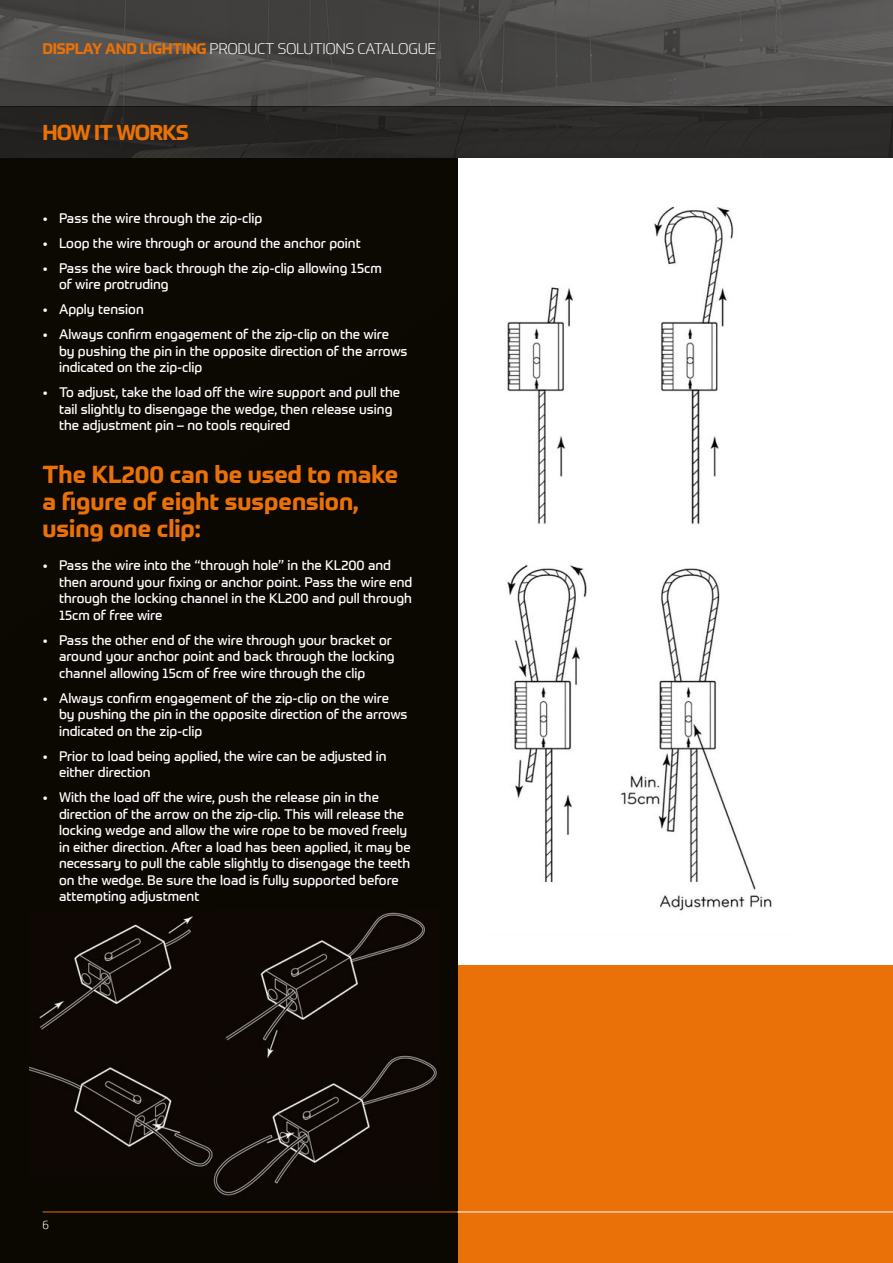
<style>
.page{position:relative;width:893px;height:1263px;background:#fff}
.page>*{position:absolute;margin:0;border:0;box-sizing:border-box;transform-origin:0 0}
.t1{font:700 24px/27px "Prometo";color:#e97107}
.t2{font:700 21px "Prometo";letter-spacing:-.04em;color:#e97107}
.t3{font:300 15px "Prometo";letter-spacing:-.02em;color:#fff}
.t4{font:13.5px/16.5px "Prometo";color:#fff}
.t5{font:300 12px "Prometo";color:#fff}
.s1{font-weight:700;color:#e97107}
</style>
<div class="page">
<div style="left:457px;top:965px;width:436px;height:298px;background:#e97107"></div>
<div style="left:0;top:157px;width:457px;height:1106px;background:#0b0701"></div>
<div style="left:0;top:106px;width:893px;height:51px;background:#2b2927"></div>
<svg style="left:0;top:0;width:893px;height:106px;background:#4d4c4b"></svg>
<hr style="left:43px;top:1211px;width:414px;height:1px;background:#e97107">
<img style="left:507px;top:206px;width:265px;height:705px">
<img style="left:30px;top:912px;width:183px;height:264px">
<img style="left:213px;top:909px;width:227px;height:288px">
<hr style="left:457px;top:1211px;width:436px;height:1px;background:#fff">
<p class="t3" style="left:43px;top:39px;width:395px"><span class="s1">DISPLAY AND LIGHTING</span> PRODUCT SOLUTIONS CATALOGUE</p>
<h2 class="t2" style="left:43px;top:119px;width:147px">HOW IT WORKS</h2>
<p class="t4" style="left:43px;top:209px;width:221px">• Pass the wire through the zip-clip</p>
<p class="t4" style="left:43px;top:234px;width:320px">• Loop the wire through or around the anchor point</p>
<p class="t4" style="left:59px;top:259px;width:324px;text-indent:-16px">• Pass the wire back through the zip-clip allowing 15cm of wire protruding</p>
<p class="t4" style="left:43px;top:301px;width:103px">• Apply tension</p>
<p class="t4" style="left:59px;top:326px;width:350px;text-indent:-16px">• Always confirm engagement of the zip-clip on the wire by pushing the pin in the opposite direction of the arrows indicated on the zip-clip</p>
<p class="t4" style="left:59px;top:384px;width:343px;text-indent:-16px">• To adjust, take the load off the wire support and pull the tail slightly to disengage the wedge, then release using the adjustment pin – no tools required</p>
<h1 class="t1" style="left:43px;top:461px;width:357px">The KL200 can be used to make a figure of eight suspension, using one clip:</h1>
<p class="t4" style="left:59px;top:557px;width:355px;text-indent:-16px">• Pass the wire into the “through hole” in the KL200 and then around your fixing or anchor point. Pass the wire end through the locking channel in the KL200 and pull through 15cm of free wire</p>
<p class="t4" style="left:59px;top:631px;width:337px;text-indent:-16px">• Pass the other end of the wire through your bracket or around your anchor point and back through the locking channel allowing 15cm of free wire through the clip</p>
<p class="t4" style="left:59px;top:689px;width:350px;text-indent:-16px">• Always confirm engagement of the zip-clip on the wire by pushing the pin in the opposite direction of the arrows indicated on the zip-clip</p>
<p class="t4" style="left:59px;top:747px;width:329px;text-indent:-16px">• Prior to load being applied, the wire can be adjusted in either direction</p>
<p class="t4" style="left:59px;top:789px;width:353px;text-indent:-16px">• With the load off the wire, push the release pin in the direction of the arrow on the zip-clip. This will release the locking wedge and allow the wire rope to be moved freely in either direction. After a load has been applied, it may be necessary to pull the cable slightly to disengage the teeth on the wedge. Be sure the load is fully supported before attempting adjustment</p>
<p class="t5" style="left:43px;top:1218px;width:8px">6</p>
</div>
